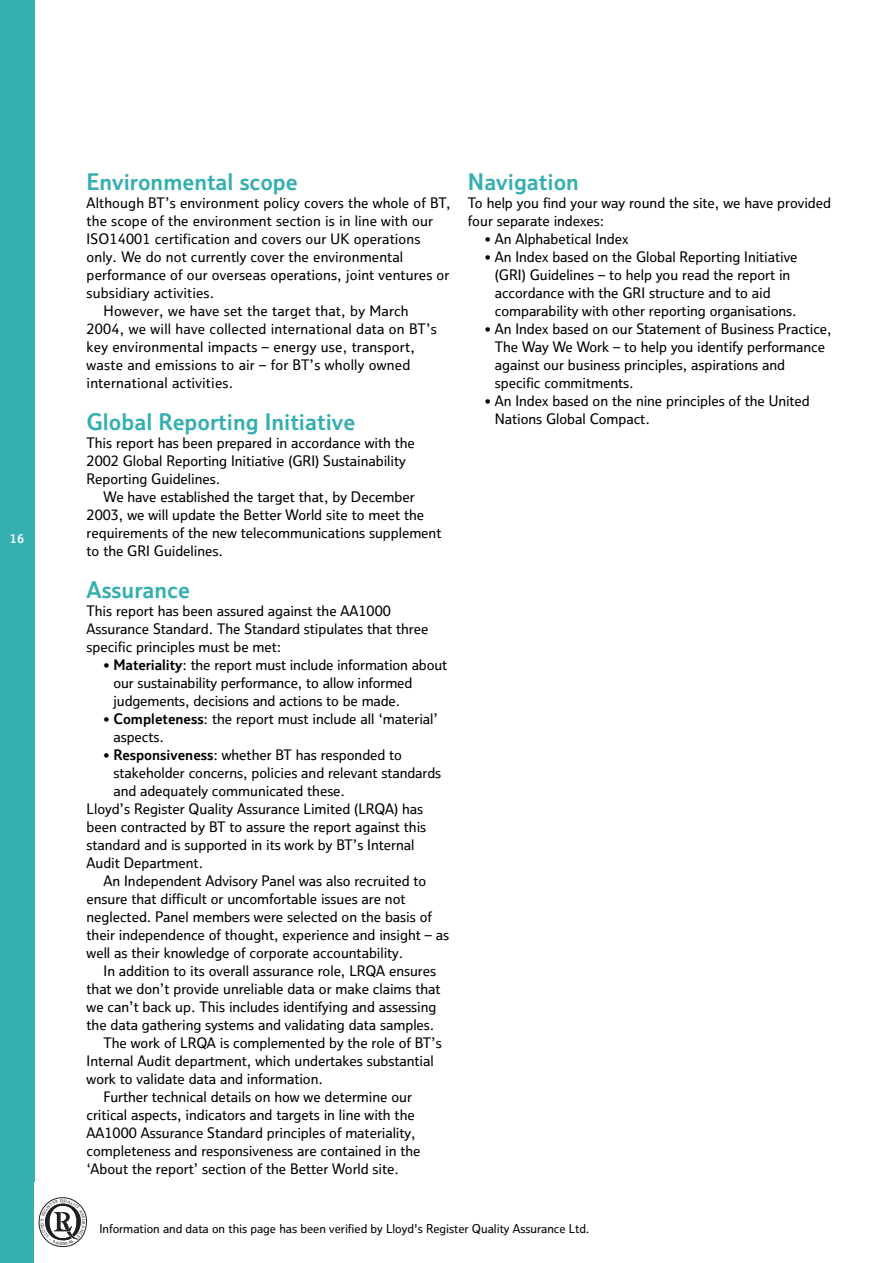
<style>
.page{position:relative;width:893px;height:1263px;background:#fff}
.page>*{position:absolute;margin:0;border:0;box-sizing:border-box;transform-origin:0 0}
.t1{font:22.5px "BT Bold";color:#35afb0}
.t2{font:14.25px/18px "BT Medium";color:#000}
.t3{font:12px "BT Medium";color:#000}
.t4{font:12px "BT Bold";color:#fff}
.s1{font-family:"BT Bold"}
</style>
<div class="page">
<div style="left:0;top:0;width:34px;height:1263px;background:#35afb0"></div>
<svg style="left:38px;top:1197px;width:49px;height:51px"></svg>
<p class="t4" style="left:10px;top:534px;width:16px">16</p>
<h1 class="t1" style="left:87px;top:173px;width:213px">Environmental scope</h1>
<p class="t2" style="left:87px;top:195px;width:365px">Although BT’s environment policy covers the whole of BT,</p>
<p class="t2" style="left:87px;top:213px;width:348px">the scope of the environment section is in line with our</p>
<p class="t2" style="left:87px;top:231px;width:335px">ISO14001 certification and covers our UK operations</p>
<p class="t2" style="left:87px;top:249px;width:318px">only. We do not currently cover the environmental</p>
<p class="t2" style="left:87px;top:267px;width:364px">performance of our overseas operations, joint ventures or</p>
<p class="t2" style="left:87px;top:285px;width:129px">subsidiary activities.</p>
<p class="t2" style="left:104px;top:303px;width:306px">However, we have set the target that, by March</p>
<p class="t2" style="left:87px;top:321px;width:352px">2004, we will have collected international data on BT’s</p>
<p class="t2" style="left:87px;top:339px;width:330px">key environmental impacts – energy use, transport,</p>
<p class="t2" style="left:87px;top:357px;width:325px">waste and emissions to air – for BT’s wholly owned</p>
<p class="t2" style="left:87px;top:375px;width:148px">international activities.</p>
<h1 class="t1" style="left:87px;top:413px;width:270px">Global Reporting Initiative</h1>
<p class="t2" style="left:87px;top:435px;width:330px">This report has been prepared in accordance with the<br>2002 Global Reporting Initiative (GRI) Sustainability<br>Reporting Guidelines.</p>
<p class="t2" style="left:87px;top:489px;width:356px;text-indent:17px">We have established the target that, by December 2003, we will update the Better World site to meet the requirements of the new telecommunications supplement to the GRI Guidelines.</p>
<h1 class="t1" style="left:87px;top:581px;width:105px">Assurance</h1>
<p class="t2" style="left:87px;top:603px;width:343px">This report has been assured against the AA1000<br>Assurance Standard. The Standard stipulates that three specific principles must be met:</p>
<p class="t2" style="left:113px;top:657px;width:335px;text-indent:-10px">• <span class="s1">Materiality</span>: the report must include information about our sustainability performance, to allow informed judgements, decisions and actions to be made.</p>
<p class="t2" style="left:113px;top:711px;width:326px;text-indent:-10px">• <span class="s1">Completeness</span>: the report must include all ‘material’ aspects.</p>
<p class="t2" style="left:104px;top:747px;width:300px">• <span class="s1">Responsiveness</span>: whether BT has responded to</p>
<p class="t2" style="left:113px;top:765px;width:329px">stakeholder concerns, policies and relevant standards</p>
<p class="t2" style="left:113px;top:783px;width:233px">and adequately communicated these.</p>
<p class="t2" style="left:87px;top:801px;width:338px">Lloyd’s Register Quality Assurance Limited (LRQA) has</p>
<p class="t2" style="left:87px;top:819px;width:341px">been contracted by BT to assure the report against this</p>
<p class="t2" style="left:87px;top:837px;width:329px">standard and is supported in its work by BT’s Internal</p>
<p class="t2" style="left:87px;top:855px;width:118px">Audit Department.</p>
<p class="t2" style="left:104px;top:873px;width:324px">An Independent Advisory Panel was also recruited to</p>
<p class="t2" style="left:87px;top:891px;width:320px">ensure that difficult or uncomfortable issues are not</p>
<p class="t2" style="left:87px;top:909px;width:347px">neglected. Panel members were selected on the basis of</p>
<p class="t2" style="left:87px;top:927px;width:364px">their independence of thought, experience and insight – as</p>
<p class="t2" style="left:87px;top:945px;width:318px">well as their knowledge of corporate accountability.</p>
<p class="t2" style="left:104px;top:963px;width:334px">In addition to its overall assurance role, LRQA ensures</p>
<p class="t2" style="left:87px;top:981px;width:355px">that we don’t provide unreliable data or make claims that</p>
<p class="t2" style="left:87px;top:999px;width:351px">we can’t back up. This includes identifying and assessing</p>
<p class="t2" style="left:87px;top:1017px;width:349px">the data gathering systems and validating data samples.</p>
<p class="t2" style="left:104px;top:1035px;width:340px">The work of LRQA is complemented by the role of BT’s</p>
<p class="t2" style="left:87px;top:1053px;width:348px">Internal Audit department, which undertakes substantial</p>
<p class="t2" style="left:87px;top:1071px;width:238px">work to validate data and information.</p>
<p class="t2" style="left:104px;top:1089px;width:310px">Further technical details on how we determine our</p>
<p class="t2" style="left:87px;top:1107px;width:329px">critical aspects, indicators and targets in line with the</p>
<p class="t2" style="left:87px;top:1125px;width:330px">AA1000 Assurance Standard principles of materiality,</p>
<p class="t2" style="left:87px;top:1143px;width:335px">completeness and responsiveness are contained in the</p>
<p class="t2" style="left:87px;top:1161px;width:314px">‘About the report’ section of the Better World site.</p>
<h1 class="t1" style="left:468px;top:173px;width:112px">Navigation</h1>
<p class="t2" style="left:468px;top:195px;width:364px">To help you find your way round the site, we have provided four separate indexes:</p>
<p class="t2" style="left:485px;top:231px;width:145px">• An Alphabetical Index</p>
<p class="t2" style="left:495px;top:249px;width:304px;text-indent:-10px">• An Index based on the Global Reporting Initiative (GRI) Guidelines – to help you read the report in accordance with the GRI structure and to aid comparability with other reporting organisations.</p>
<p class="t2" style="left:495px;top:321px;width:338px;text-indent:-10px">• An Index based on our Statement of Business Practice, The Way We Work – to help you identify performance against our business principles, aspirations and specific commitments.</p>
<p class="t2" style="left:495px;top:393px;width:316px;text-indent:-10px">• An Index based on the nine principles of the United<br>Nations Global Compact.</p>
<p class="t3" style="left:99px;top:1224px;width:492px">Information and data on this page has been verified by Lloyd's Register Quality Assurance Ltd.</p>
</div>
